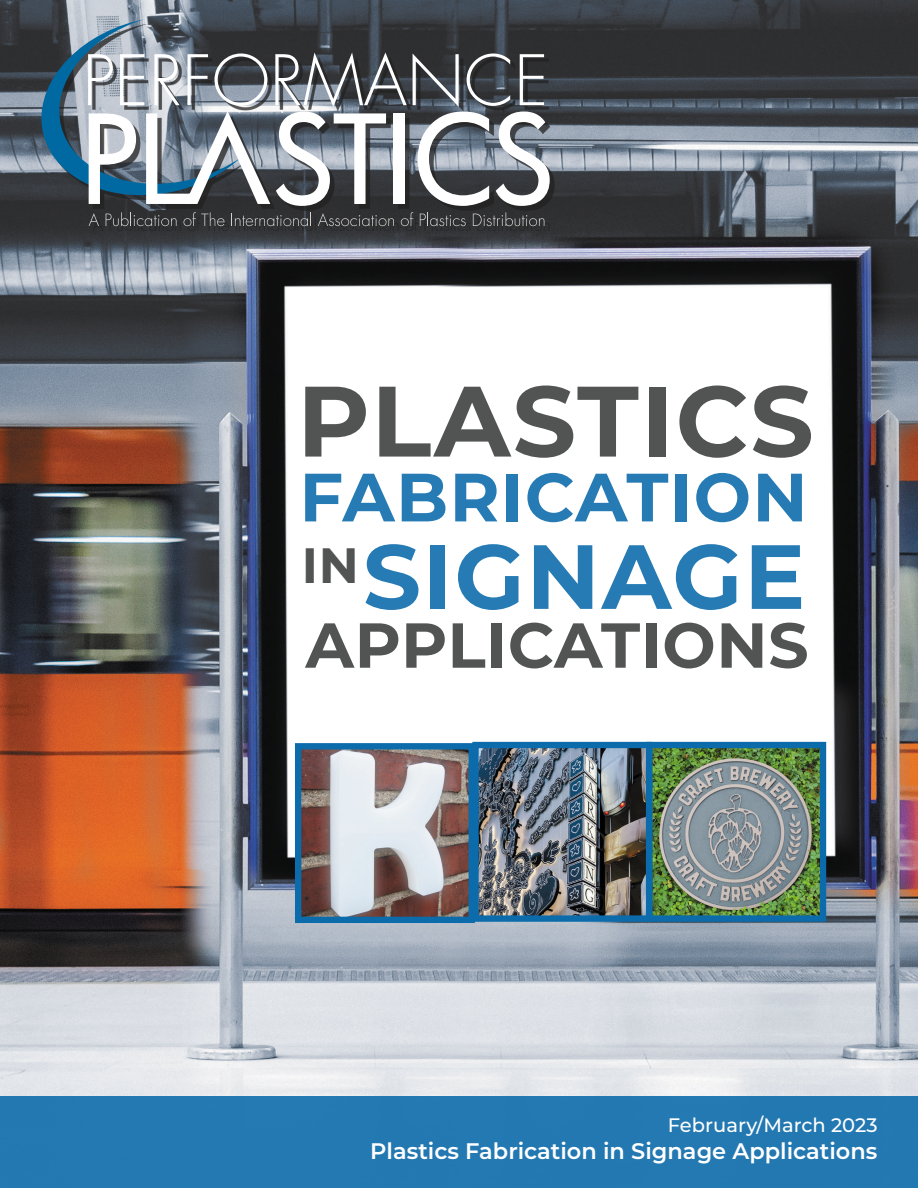
<style>
.page{position:relative;width:918px;height:1188px;background:#fff}
.page>*{position:absolute;margin:0;border:0;box-sizing:border-box;transform-origin:0 0}
.t1{font:700 99.9px "Montserrat";letter-spacing:.02em;color:#3c3e3e}
.t2{font:700 90.9px "Montserrat";letter-spacing:.02em;color:#0b6bab}
.t3{font:700 68.1px "Montserrat";letter-spacing:.02em;color:#0b6bab}
.t4{font:700 63.45px "Montserrat";letter-spacing:.01em;color:#3c3e3e}
.t5{font:700 49.65px "Montserrat";color:#3c3e3e}
.t6{font:600 22.5px "Montserrat";color:#fff}
.t7{font:500 19.5px "Montserrat";color:#fff}
</style>
<div class="page">
<img style="left:0;top:0;width:918px;height:1096px">
<div style="left:0;top:1096px;width:918px;height:92px;background:#2379b2"></div>
<div style="left:46px;top:24px;width:509px;height:207px;background:#222121;opacity:.75"></div>
<svg style="left:89px;top:213px;width:10px;height:13px"></svg>
<svg style="left:106px;top:212px;width:71px;height:14px"></svg>
<svg style="left:183px;top:212px;width:42px;height:14px"></svg>
<svg style="left:232px;top:212px;width:80px;height:14px"></svg>
<svg style="left:318px;top:213px;width:76px;height:13px"></svg>
<svg style="left:401px;top:212px;width:12px;height:14px"></svg>
<svg style="left:420px;top:212px;width:46px;height:14px"></svg>
<svg style="left:473px;top:212px;width:71px;height:14px"></svg>
<svg style="left:413px;top:54px;width:137px;height:152px"></svg>
<svg style="left:32px;top:19px;width:375px;height:187px"></svg>
<img style="left:302px;top:750px;width:166px;height:166px">
<div style="left:295px;top:743px;width:180px;height:180px;border:6px solid #0b6bab"></div>
<img style="left:479px;top:749px;width:340px;height:166px">
<div style="left:472px;top:742px;width:180px;height:180px;border:6px solid #0b6bab"></div>
<div style="left:646px;top:742px;width:180px;height:180px;border:6px solid #0b6bab"></div>
<h1 class="t1" style="left:297px;top:349px;width:518px">PLASTICS</h1>
<h3 class="t3" style="left:300px;top:448px;width:510px">FABRICATION</h3>
<h3 class="t5" style="left:301px;top:530px;width:59px">IN</h3>
<h2 class="t2" style="left:363px;top:511px;width:444px">SIGNAGE</h2>
<h3 class="t4" style="left:305px;top:599px;width:505px">APPLICATIONS</h3>
<p class="t7" style="left:668px;top:1111px;width:211px">February/March 2023</p>
<p class="t6" style="left:370px;top:1135px;width:509px">Plastics Fabrication in Signage Applications</p>
</div>
